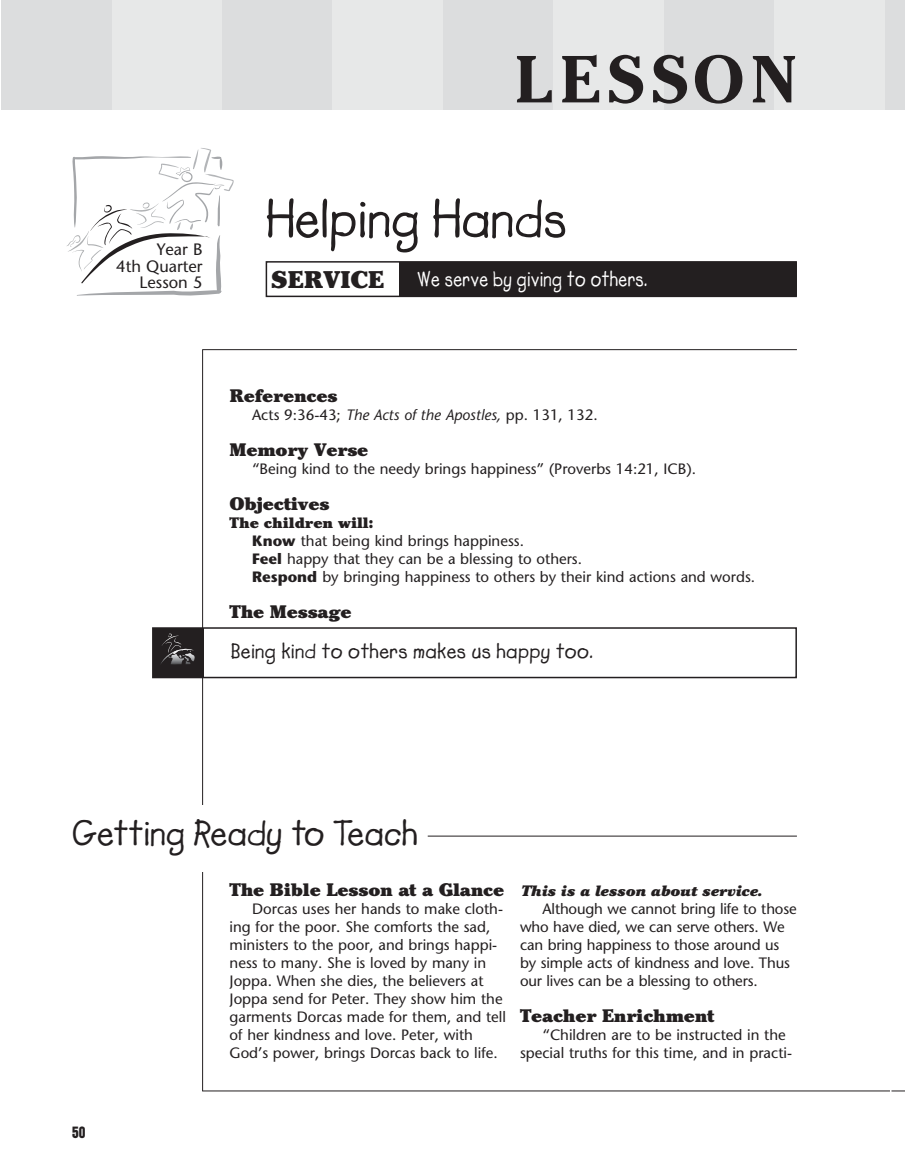
<style>
.page{position:relative;width:905px;height:1175px;background:#fff}
.page>*{position:absolute;margin:0;border:0;box-sizing:border-box;transform-origin:0 0}
.t1{font:700 66px "Cheltenham";letter-spacing:.125em;color:#231f20}
.t2{font:54px "Lemonade ICG Bold";color:#231f20}
.t3{font:36px "Lemonade ICG Bold";color:#231f20}
.t4{font:900 24px "Cheltenham";color:#231f20}
.t5{font:21.6px "Lemonade ICG Bold";letter-spacing:.015em;color:#fff;scale:.87 1}
.t6{font:21px "Lemonade ICG Bold";letter-spacing:.015em;color:#231f20}
.t7{font:900 18px "Cheltenham";letter-spacing:-.01em;color:#231f20}
.t8{font:16.5px/16.5px "Stone Sans";color:#231f20;text-align:right}
.t9{font:15px/18px "Stone Sans";color:#231f20}
.t10{font:italic 900 15px "Cheltenham";color:#231f20}
.t11{font:900 15px "Cheltenham";color:#231f20}
.t12{font:700 condensed 15px "Placard";color:#231f20}
.s1{font-style:italic}
.s2{font-weight:700}
</style>
<div class="page">
<div style="left:891px;top:0;width:13px;height:110px;background:#dcddde"></div>
<svg style="left:891px;top:1090px;width:13px;height:1px"></svg>
<div style="left:400px;top:262px;width:396px;height:34px;background:#231f20"></div>
<div style="left:2px;top:0;width:110px;height:110px;background:#dcddde"></div>
<div style="left:112px;top:0;width:110px;height:110px;background:#e7e8e8"></div>
<div style="left:222px;top:0;width:111px;height:110px;background:#dcddde"></div>
<div style="left:333px;top:0;width:110px;height:110px;background:#e7e8e8"></div>
<div style="left:443px;top:0;width:110px;height:110px;background:#dcddde"></div>
<div style="left:553px;top:0;width:111px;height:110px;background:#e7e8e8"></div>
<div style="left:664px;top:0;width:110px;height:110px;background:#dcddde"></div>
<div style="left:774px;top:0;width:110px;height:110px;background:#e7e8e8"></div>
<div style="left:884px;top:0;width:7px;height:110px;background:#dcddde"></div>
<svg style="left:67px;top:148px;width:167px;height:148px"></svg>
<div style="left:266px;top:261px;width:530px;height:36px;border:2px solid #231f20"></div>
<hr style="left:202px;top:349px;width:595px;height:1px;background:#231f20">
<hr style="left:202px;top:350px;width:1px;height:741px;background:#231f20">
<hr style="left:202px;top:1090px;width:688px;height:1px;background:#231f20">
<div style="left:72px;top:806px;width:724px;height:65px;background:#fff"></div>
<hr style="left:428px;top:835px;width:368px;height:1px;background:#231f20">
<div style="left:152px;top:627px;width:644px;height:51px;border:2px solid #231f20"></div>
<div style="left:153px;top:629px;width:50px;height:49px;background:#231f20"></div>
<svg style="left:161px;top:633px;width:34px;height:31px"></svg>
<p class="t8" style="left:116px;top:243px;width:88px">Year B<br>4th Quarter<br>Lesson 5</p>
<h1 class="t1" style="left:515px;top:55px;width:283px">LESSON</h1>
<h2 class="t2" style="left:266px;top:199px;width:303px">Helping Hands</h2>
<h3 class="t4" style="left:272px;top:271px;width:114px">SERVICE</h3>
<h3 class="t5" style="left:417px;top:271px;width:266px">We serve by giving to others.</h3>
<p class="t7" style="left:230px;top:389px;width:109px">References</p>
<p class="t9" style="left:252px;top:407px;width:347px">Acts 9:36-43; <span class="s1">The Acts of the Apostles,</span> pp. 131, 132.</p>
<p class="t7" style="left:230px;top:443px;width:140px">Memory Verse</p>
<p class="t9" style="left:252px;top:461px;width:445px">“Being kind to the needy brings happiness” (Proverbs 14:21, ICB).</p>
<p class="t7" style="left:230px;top:497px;width:101px">Objectives</p>
<p class="t11" style="left:230px;top:517px;width:145px">The children will:</p>
<p class="t9" style="left:252px;top:533px;width:504px"><span class="s2">Know</span> that being kind brings happiness.<br><span class="s2">Feel</span> happy that they can be a blessing to others.<br><span class="s2">Respond</span> by bringing happiness to others by their kind actions and words.</p>
<p class="t7" style="left:230px;top:605px;width:123px">The Message</p>
<h3 class="t6" style="left:231px;top:644px;width:363px">Being kind to others makes us happy too.</h3>
<h3 class="t3" style="left:72px;top:820px;width:347px">Getting Ready to Teach</h3>
<p class="t7" style="left:230px;top:883px;width:276px">The Bible Lesson at a Glance</p>
<p class="t9" style="left:230px;top:901px;width:278px;text-indent:22px">Dorcas uses her hands to make cloth&shy;ing for the poor. She comforts the sad, ministers to the poor, and brings happi&shy;ness to many. She is loved by many in Joppa. When she dies, the believers at Joppa send for Peter. They show him the garments Dorcas made for them, and tell of her kindness and love. Peter, with God’s power, brings Dorcas back to life.</p>
<p class="t10" style="left:520px;top:885px;width:243px">This is a lesson about service.</p>
<p class="t9" style="left:520px;top:901px;width:278px;text-indent:22px">Although we cannot bring life to those who have died, we can serve others. We can bring happiness to those around us by simple acts of kindness and love. Thus our lives can be a blessing to others.</p>
<p class="t7" style="left:520px;top:1009px;width:196px">Teacher Enrichment</p>
<p class="t9" style="left:520px;top:1027px;width:273px;text-indent:22px">“Children are to be instructed in the special truths for this time, and in practi-</p>
<p class="t12" style="left:72px;top:1126px;width:15px">50</p>
</div>
